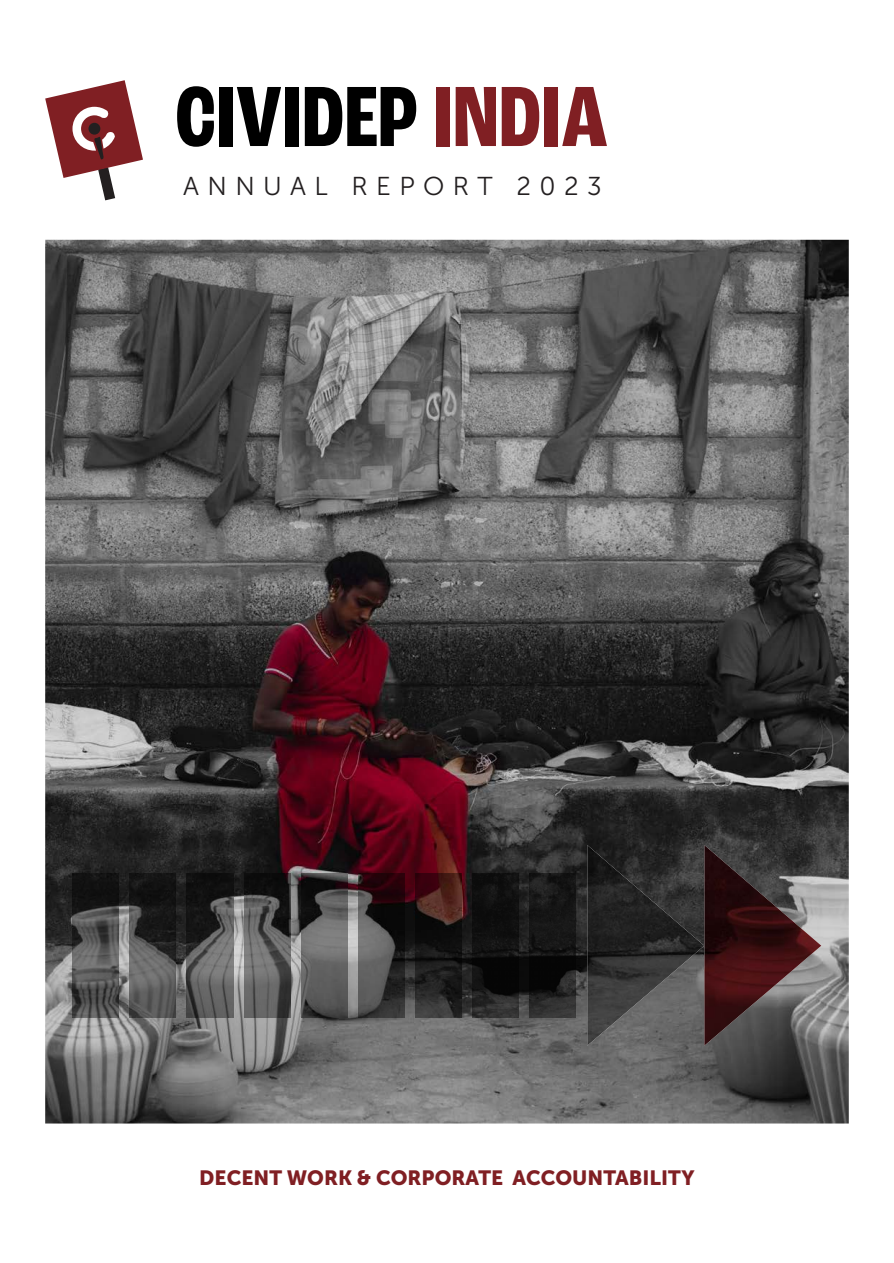
<style>
.page{position:relative;width:894px;height:1263px;background:#fff}
.page>*{position:absolute;margin:0;border:0;box-sizing:border-box;transform-origin:0 0}
.t1{font:700 condensed 89.7px "Roc Grotesk";color:#000}
.t2{font:25.8px "Museo Sans 300";letter-spacing:.325em;color:#231f20}
.t3{font:20.55px "Museo Sans 900";color:#801f23}
.s1{color:#801f23}
</style>
<div class="page">
<img style="left:45px;top:240px;width:803px;height:883px">
<img style="left:587px;top:845px;width:234px;height:200px">
<img style="left:73px;top:873px;width:46px;height:144px">
<img style="left:130px;top:873px;width:46px;height:144px">
<img style="left:187px;top:873px;width:46px;height:144px">
<img style="left:244px;top:873px;width:46px;height:144px">
<img style="left:301px;top:873px;width:46px;height:144px">
<img style="left:358px;top:873px;width:46px;height:144px">
<img style="left:415px;top:873px;width:46px;height:144px">
<img style="left:472px;top:873px;width:46px;height:144px">
<img style="left:529px;top:873px;width:46px;height:144px">
<svg style="left:45px;top:80px;width:98px;height:120px"></svg>
<h1 class="t1" style="left:175px;top:63px;width:434px">CIVIDEP <span class="s1">INDIA</span></h1>
<p class="t2" style="left:183px;top:172px;width:420px">ANNUAL REPORT 2023</p>
<p class="t3" style="left:199px;top:1166px;width:496px">DECENT WORK &amp; CORPORATE ACCOUNTABILITY</p>
</div>
